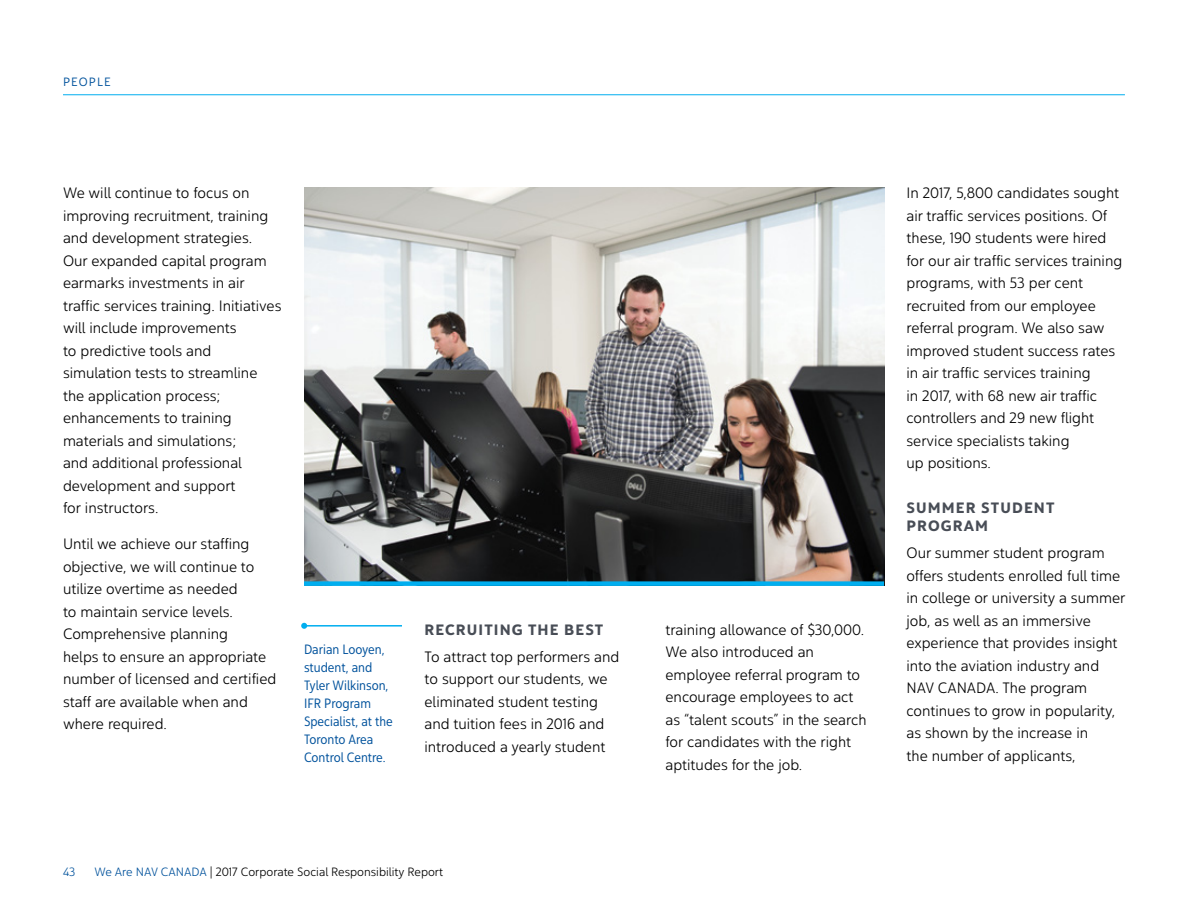
<style>
.page{position:relative;width:1188px;height:918px;background:#fff}
.page>*{position:absolute;margin:0;border:0;box-sizing:border-box;transform-origin:0 0}
.Body{font:15px/22.5px "Yorkten Nor Lig";color:#000}
.t1{font:15px/18px "Yorkten Nor Bol";letter-spacing:.075em;color:#484d56}
.t2{font:13.5px/18px "Yorkten Con Boo";color:#00529c}
.t3{font:12px "Yorkten Nor Lig";color:#000}
.t4{font:12px "Yorkten Nor Boo";color:#00529c}
.t5{font:12px "Yorkten Nor Lig";color:#00529c}
.s1{color:#00529c}
</style>
<div class="page">
<hr style="left:63px;top:94px;width:1062px;height:1px;background:#00aeef">
<img style="left:304px;top:187px;width:580px;height:394px">
<div style="left:304px;top:581px;width:580px;height:5px;background:#00aeef"></div>
<hr style="left:304px;top:625px;width:98px;height:2px;background:#00aeef">
<svg style="left:301px;top:623px;width:6px;height:6px"></svg>
<p class="t4" style="left:63px;top:74px;width:48px">PEOPLE</p>
<p class="Body" style="left:63px;top:181px;width:220px">We will continue to focus on improving recruitment, training and development strategies.<br>Our expanded capital program earmarks investments in air traffic services training. Initiatives will include improvements<br>to predictive tools and simulation tests to streamline the application process; enhancements to training materials and simulations;<br>and additional professional development and support<br>for instructors.</p>
<p class="Body" style="left:63px;top:532px;width:215px">Until we achieve our staffing objective, we will continue to utilize overtime as needed<br>to maintain service levels.<br>Comprehensive planning<br>helps to ensure an appropriate number of licensed and certified staff are available when and where required.</p>
<p class="t2" style="left:304px;top:640px;width:90px">Darian Looyen, student, and<br>Tyler Wilkinson,<br>IFR Program<br>Specialist, at the<br>Toronto Area<br>Control Centre.</p>
<h3 class="t1" style="left:424px;top:620px;width:180px">RECRUITING THE BEST</h3>
<p class="Body" style="left:424px;top:645px;width:196px">To attract top performers and to support our students, we eliminated student testing and tuition fees in 2016 and introduced a yearly student</p>
<p class="t5" style="left:63px;top:864px;width:14px">43</p>
<p class="t3" style="left:94px;top:864px;width:350px"><span class="s1">We Are NAV CANADA</span> | 2017 Corporate Social Responsibility Report</p>
<p class="Body" style="left:666px;top:618px;width:203px">training allowance of $30,000.<br>We also introduced an employee referral program to encourage employees to act as “talent scouts” in the search for candidates with the right aptitudes for the job.</p>
<p class="Body" style="left:907px;top:181px;width:217px">In 2017, 5,800 candidates sought air traffic services positions. Of these, 190 students were hired for our air traffic services training programs, with 53 per cent recruited from our employee referral program. We also saw improved student success rates in air traffic services training<br>in 2017, with 68 new air traffic controllers and 29 new flight service specialists taking<br>up positions.</p>
<h3 class="t1" style="left:907px;top:498px;width:149px">SUMMER STUDENT<br>PROGRAM</h3>
<p class="Body" style="left:907px;top:541px;width:220px">Our summer student program offers students enrolled full time in college or university a summer job, as well as an immersive experience that provides insight into the aviation industry and<br>NAV CANADA. The program continues to grow in popularity, as shown by the increase in<br>the number of applicants,</p>
</div>
